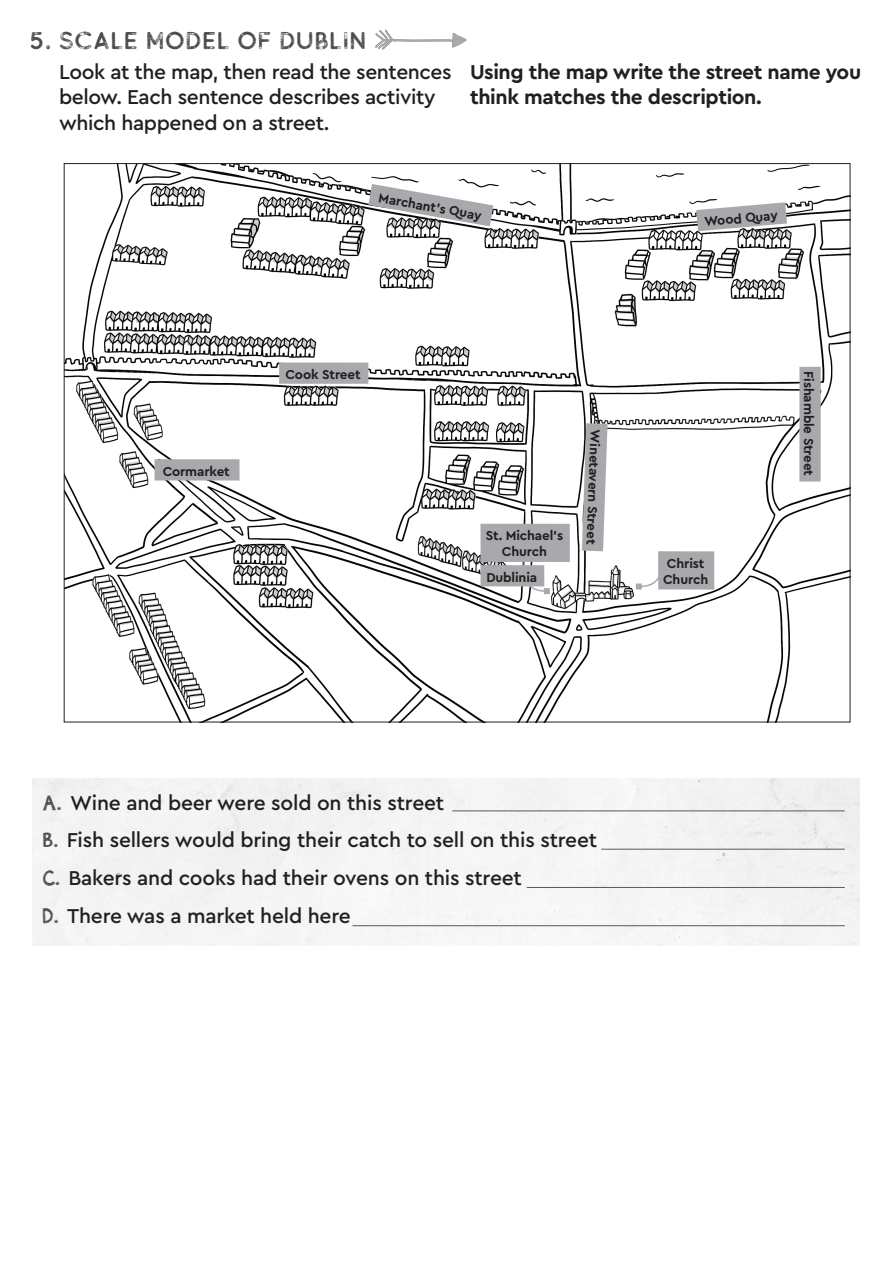
<style>
.page{position:relative;width:893px;height:1263px;background:#fff}
.page>*{position:absolute;margin:0;border:0;box-sizing:border-box;transform-origin:0 0}
.t1{font:24px "Buckwheat TC Sans Rough";color:#4b4c4d}
.t2{font:500 21px/38px "Cera";letter-spacing:-.01em;color:#231f20}
.t3{font:700 21px/25.2px "Cera";letter-spacing:-.02em;color:#231f20}
.t4{font:700 13.5px/16.2px "Cera";letter-spacing:-.01em;color:#231f20;text-align:center}
.s1{font-family:"appleberry";font-weight:400;color:#4b4c4d}
</style>
<div class="page">
<svg style="left:375px;top:29px;width:92px;height:21px"></svg>
<div style="left:32px;top:778px;width:828px;height:167px;background:#f4f4f5"></div>
<hr style="left:452px;top:810px;width:393px;height:1px;background:#57585a">
<hr style="left:601px;top:849px;width:244px;height:1px;background:#57585a">
<hr style="left:527px;top:887px;width:318px;height:1px;background:#57585a">
<hr style="left:352px;top:925px;width:493px;height:1px;background:#57585a">
<img style="left:66px;top:165px;width:782px;height:555px">
<svg style="left:368px;top:184px;width:125px;height:42px"></svg>
<svg style="left:696px;top:202px;width:91px;height:29px"></svg>
<div style="left:279px;top:362px;width:89px;height:22px;background:#a8a9ad"></div>
<div style="left:154px;top:459px;width:86px;height:21px;background:#a8a9ad"></div>
<div style="left:799px;top:367px;width:22px;height:115px;background:#a8a9ad"></div>
<svg style="left:582px;top:423px;width:26px;height:128px;background:#b1b2b5"></svg>
<svg style="left:515px;top:562px;width:35px;height:32px"></svg>
<div style="left:480px;top:524px;width:90px;height:38px;background:#a8a9ad"></div>
<div style="left:480px;top:565px;width:64px;height:21px;background:#a8a9ad"></div>
<svg style="left:636px;top:550px;width:35px;height:39px"></svg>
<div style="left:658px;top:551px;width:56px;height:38px;background:#a8a9ad"></div>
<p class="t1" style="left:29px;top:25px;width:339px">5. SCALE MODEL OF DUBLIN</p>
<p class="t2" style="left:59px;top:59px;width:394px;line-height:25.2px">Look at the map, then read the sentences below. Each sentence describes activity which happened on a street.</p>
<p class="t3" style="left:470px;top:59px;width:393px">Using the map write the street name you think matches the description.</p>
<p class="t4" style="left:380px;top:189px;width:106px;rotate:10deg">Marchant’s Quay</p>
<p class="t4" style="left:163px;top:463px;width:69px">Cormarket</p>
<p class="t4" style="left:286px;top:366px;width:77px">Cook Street</p>
<p class="t4" style="left:486px;top:527px;width:79px">St. Michael’s<br>Church</p>
<p class="t4" style="left:486px;top:569px;width:52px">Dublinia</p>
<p class="t4" style="left:604px;top:430px;width:116px;rotate:92deg">Winetavern Street</p>
<p class="t4" style="left:703px;top:213px;width:75px;rotate:-5deg">Wood Quay</p>
<p class="t4" style="left:663px;top:555px;width:47px;text-align:left">Christ<br>Church</p>
<p class="t4" style="left:817px;top:371px;width:107px;rotate:90deg">Fishamble Street</p>
<p class="t2" style="left:43px;top:783px;width:555px"><span class="s1">A.</span> Wine and beer were sold on this street<br><span class="s1">B.</span> Fish sellers would bring their catch to sell on this street <span class="s1">C.</span> Bakers and cooks had their ovens on this street<br><span class="s1">D.</span> There was a market held here</p>
</div>
